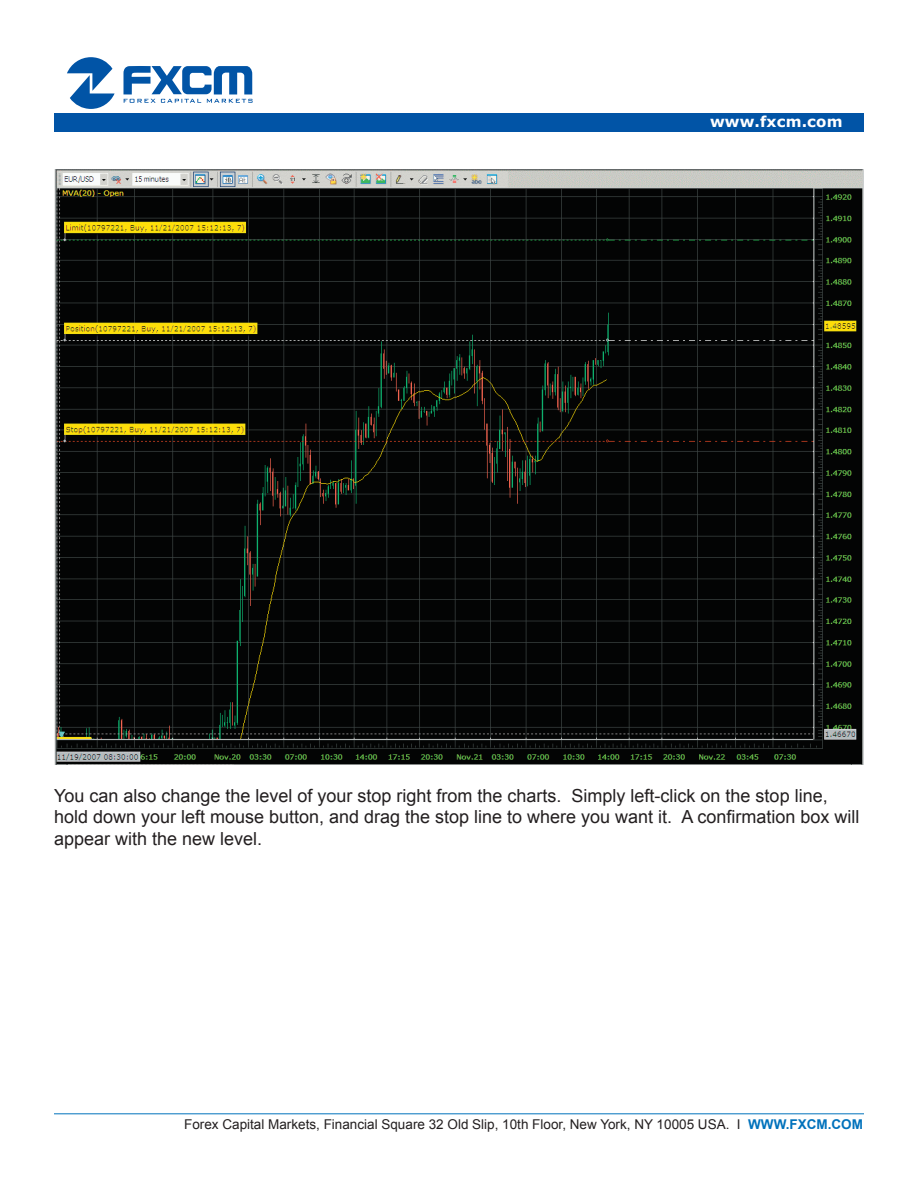
<style>
.page{position:relative;width:918px;height:1188px;background:#fff}
.page>*{position:absolute;margin:0;border:0;box-sizing:border-box;transform-origin:0 0}
.t1{font:18px/21.6px "Arial";color:#231f20}
.t2{font:700 15px "Verdana";letter-spacing:.01em;color:#fff}
.t3{font:13.5px "Arial";color:#231f20}
.t4{font:700 13.5px "Arial";color:#0072bc}
</style>
<div class="page">
<hr style="left:54px;top:1114px;width:810px;height:1px;background:#0072bc">
<svg style="left:67px;top:57px;width:48px;height:52px"></svg>
<svg style="left:124px;top:66px;width:129px;height:37px"></svg>
<div style="left:54px;top:113px;width:810px;height:19px;background:#0154a6"></div>
<img style="left:55px;top:169px;width:809px;height:595px">
<p class="t2" style="left:710px;top:112px;width:134px">www.fxcm.com</p>
<p class="t1" style="left:54px;top:785px;width:807px">You can also change the level of your stop right from the charts.<br>hold down your left mouse button, and drag the stop line to where you want A.i t confirmation box will appear with the new level.</p>
<p class="t1" style="left:572px;top:785px;width:258px">Simply left-click on the stop line,</p>
<p class="t3" style="left:184px;top:1115px;width:558px">Forex Capital Markets, Financial Square 32 Old Slip, 10th Floor, New York, NY 10005 USA I.</p>
<p class="t4" style="left:748px;top:1115px;width:116px">WWW.FXCM.COM</p>
</div>
